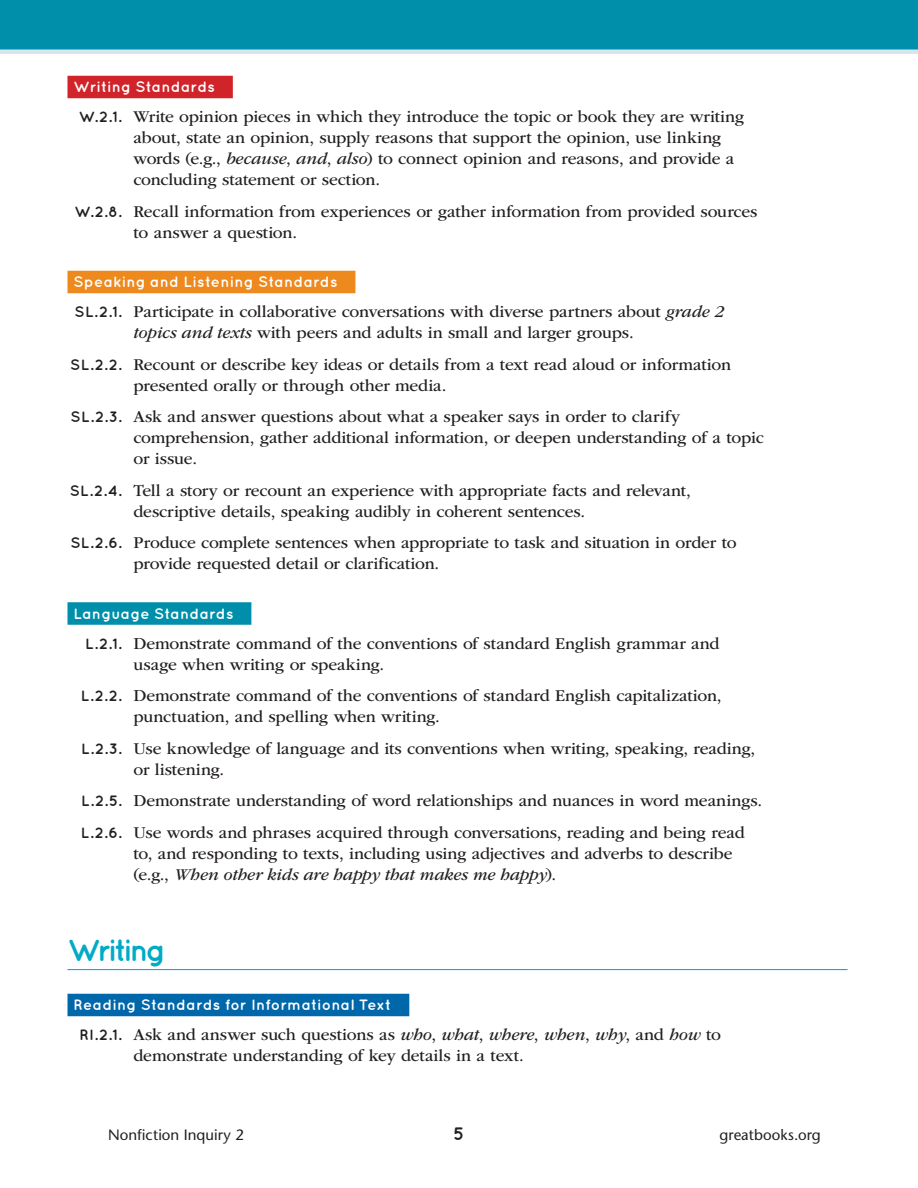
<style>
.page{position:relative;width:918px;height:1188px;background:#fff}
.page>*{position:absolute;margin:0;border:0;box-sizing:border-box;transform-origin:0 0}
.CHARET_B_head{font:700 30.75px "Quicksand";letter-spacing:-.09em;color:#00abc5}
.t1{font:700 18px "Quicksand";color:#231f20}
.CHART_NL{font:17.25px/21px "ITC Garamond Std";letter-spacing:-.01em;color:#231f20}
.CHART_head_READING{font:700 15px "Quicksand";letter-spacing:.015em;color:#fff}
.t2{font:500 15px "Stone Sans Std";letter-spacing:.005em;color:#231f20}
.CHAERT_head_SPEAKING{font:700 15px "Quicksand";letter-spacing:.015em;color:#fff}
.CHART_head_WRITING{font:700 15px "Quicksand";letter-spacing:.015em;color:#fff}
.s1{font-family:"Quicksand";font-weight:700;font-size:15px}
.s2{font-style:italic}
</style>
<div class="page">
<div style="left:0;top:0;width:918px;height:54px;background:#008faa"></div>
<hr style="left:0;top:50px;width:918px;height:4px;background:#d5e7ee">
<div style="left:68px;top:76px;width:165px;height:22px;background:#d1232a"></div>
<div style="left:68px;top:271px;width:287px;height:22px;background:#ed891d"></div>
<div style="left:68px;top:602px;width:183px;height:23px;background:#008faa"></div>
<hr style="left:68px;top:969px;width:780px;height:1px;background:#00aeef">
<div style="left:68px;top:994px;width:341px;height:22px;background:#0067aa"></div>
<p class="CHART_head_WRITING" style="left:74px;top:78px;width:143px">Writing Standards</p>
<p class="CHART_NL" style="left:134px;top:106px;width:612px;text-indent:-55px"><span class="s1">W.2.1.</span> Write opinion pieces in which they introduce the topic or book they are writing about, state an opinion, supply reasons that support the opinion, use linking words (e.g., <span class="s2">because</span>, <span class="s2">and</span>, <span class="s2">also</span>) to connect opinion and reasons, and provide a concluding statement or section.</p>
<p class="CHART_NL" style="left:134px;top:201px;width:625px;text-indent:-59px"><span class="s1">W.2.8.</span> Recall information from experiences or gather information from provided sources to answer a question.</p>
<p class="CHAERT_head_SPEAKING" style="left:74px;top:273px;width:265px">Speaking and Listening Standards</p>
<p class="CHART_NL" style="left:134px;top:301px;width:592px;text-indent:-59px"><span class="s1">SL.2.1.</span> Participate in collaborative conversations with diverse partners about <span class="s2">grade 2 topics and texts</span> with peers and adults in small and larger groups.</p>
<p class="CHART_NL" style="left:134px;top:354px;width:599px;text-indent:-63px"><span class="s1">SL.2.2.</span> Recount or describe key ideas or details from a text read aloud or information presented orally or through other media.</p>
<p class="CHART_NL" style="left:134px;top:406px;width:632px;text-indent:-63px"><span class="s1">SL.2.3.</span> Ask and answer questions about what a speaker says in order to clarify comprehension, gather additional information, or deepen understanding of a topic or issue.</p>
<p class="CHART_NL" style="left:134px;top:480px;width:559px;text-indent:-64px"><span class="s1">SL.2.4.</span> Tell a story or recount an experience with appropriate facts and relevant, descriptive details, speaking audibly in coherent sentences.</p>
<p class="CHART_NL" style="left:134px;top:532px;width:605px;text-indent:-63px"><span class="s1">SL.2.6.</span> Produce complete sentences when appropriate to task and situation in order to provide requested detail or clarification.</p>
<p class="CHART_head_READING" style="left:74px;top:605px;width:161px">Language Standards</p>
<p class="CHART_NL" style="left:134px;top:633px;width:588px;text-indent:-48px"><span class="s1">L.2.1.</span> Demonstrate command of the conventions of standard English grammar and usage when writing or speaking.</p>
<p class="CHART_NL" style="left:134px;top:685px;width:590px;text-indent:-53px"><span class="s1">L.2.2.</span> Demonstrate command of the conventions of standard English capitalization, punctuation, and spelling when writing.</p>
<p class="CHART_NL" style="left:134px;top:738px;width:623px;text-indent:-52px"><span class="s1">L.2.3.</span> Use knowledge of language and its conventions when writing, speaking, reading, or listening.</p>
<p class="CHART_NL" style="left:81px;top:790px;width:683px"><span class="s1">L.2.5.</span> Demonstrate understanding of word relationships and nuances in word meanings.</p>
<p class="CHART_NL" style="left:134px;top:822px;width:613px;text-indent:-53px"><span class="s1">L.2.6.</span> Use words and phrases acquired through conversations, reading and being read to, and responding to texts, including using adjectives and adverbs to describe (e.g., <span class="s2">When other kids are happy that makes me happy</span>).</p>
<p class="CHARET_B_head" style="left:68px;top:932px;width:100px">Writing</p>
<p class="CHART_head_READING" style="left:74px;top:996px;width:319px">Reading Standards for Informational Text</p>
<p class="CHART_NL" style="left:134px;top:1024px;width:589px;text-indent:-54px"><span class="s1">RI.2.1.</span> Ask and answer such questions as <span class="s2">who</span>, <span class="s2">what</span>, <span class="s2">where</span>, <span class="s2">when</span>, <span class="s2">why</span>, and <span class="s2">how</span> to demonstrate understanding of key details in a text.</p>
<p class="t2" style="left:108px;top:1126px;width:137px">Nonfiction Inquiry 2</p>
<p class="t1" style="left:454px;top:1123px;width:12px">5</p>
<p class="t2" style="left:720px;top:1126px;width:103px">greatbooks.org</p>
</div>
